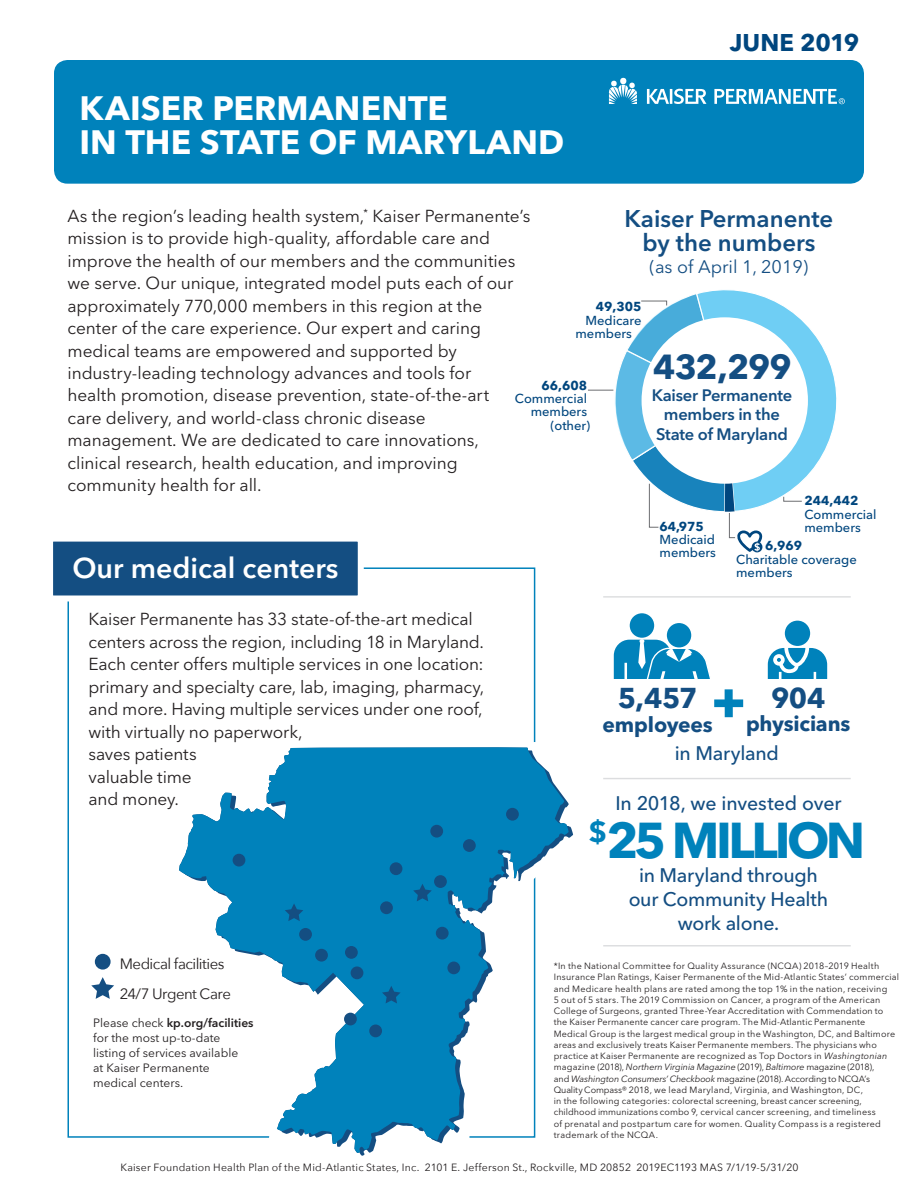
<style>
.page{position:relative;width:918px;height:1188px;background:#fff}
.page>*{position:absolute;margin:0;border:0;box-sizing:border-box;transform-origin:0 0}
.t1{font:700 49.95px "Avenir Next LT Pro";letter-spacing:-.075em;color:#0082bb}
.t2{font:700 34.5px "Avenir Next LT Pro";letter-spacing:-.035em;color:#144e82}
.t3{font:700 33.75px/34.5px "Avenir Next";color:#fff}
.t4{font:600 28.5px "Avenir Next LT Pro";color:#fff}
.t5{font:700 28.5px "Avenir Next LT Pro";letter-spacing:-.015em;color:#144e82}
.t6{font:600 24px/24px "Avenir Next LT Pro";color:#144e82;text-align:center}
.t7{font:700 24px "Avenir Next LT Pro";color:#00467e}
.t8{font:700 21px "Avenir Next LT Pro";letter-spacing:-.01em;color:#144e82}
.t9{font:500 19.5px/24px "Avenir Next LT Pro";letter-spacing:-.015em;color:#144e82;text-align:center}
.t10{font:18px "Avenir Next LT Pro";color:#144e82}
.t11{font:17.25px/22.5px "Avenir Next LT Pro";letter-spacing:-.005em;color:#231f20}
.t12{font:600 16.5px/19.5px "Avenir Next LT Pro";letter-spacing:-.015em;color:#144e82;text-align:center}
.t13{font:15px "Avenir Next";letter-spacing:-.035em;color:#231f20}
.t14{font:500 12.9px/13.2px "Avenir Next LT Pro";color:#00467e}
.t15{font:700 12.9px "Avenir Next LT Pro";color:#00467e}
.t16{font:12px/15px "Avenir Next LT Pro";color:#231f20}
.t17{font:10.5px "Avenir Next";letter-spacing:.02em;color:#231f20}
.t18{font:9.75px "Avenir Next LT Pro";color:#231f20}
.t19{font:9px/11.2px "Avenir Next LT Pro";letter-spacing:.02em;color:#231f20}
.s1{font-weight:800;font-size:51px;color:#0082bb}
.s2{font-style:italic}
.s3{font-weight:600}
</style>
<div class="page">
<svg style="left:762px;top:296px;width:75px;height:209px"></svg>
<svg style="left:783px;top:496px;width:19px;height:6px"></svg>
<div style="left:642px;top:317px;width:166px;height:167px;background:#fff;border-radius:50%"></div>
<svg style="left:588px;top:290px;width:174px;height:262px"></svg>
<div style="left:54px;top:60px;width:810px;height:124px;background:#0082bb;border-radius:14px"></div>
<hr style="left:603px;top:945px;width:248px;height:1px;background:#dcdddf">
<hr style="left:603px;top:778px;width:248px;height:1px;background:#dcdddf">
<hr style="left:603px;top:596px;width:248px;height:2px;background:#dcdddf">
<svg style="left:768px;top:648px;width:59px;height:31px"></svg>
<div style="left:785px;top:621px;width:25px;height:25px;background:#0082bb;border-radius:50%"></div>
<div style="left:630px;top:613px;width:24px;height:25px;background:#0082bb;border-radius:50%"></div>
<div style="left:667px;top:623px;width:24px;height:24px;background:#0082bb;border-radius:50%"></div>
<svg style="left:614px;top:639px;width:96px;height:40px"></svg>
<svg style="left:609px;top:78px;width:28px;height:26px"></svg>
<svg style="left:647px;top:89px;width:59px;height:15px"></svg>
<svg style="left:714px;top:89px;width:131px;height:15px"></svg>
<svg style="left:53px;top:541px;width:314px;height:63px;background:#3b6b96"></svg>
<svg style="left:179px;top:747px;width:390px;height:406px;fill:#0082bb"></svg>
<svg style="left:285px;top:903px;width:18px;height:18px"></svg>
<svg style="left:413px;top:884px;width:19px;height:17px"></svg>
<div style="left:447px;top:962px;width:13px;height:12px;background:#144e82;border-radius:50%"></div>
<div style="left:369px;top:1025px;width:13px;height:12px;background:#144e82;border-radius:50%"></div>
<div style="left:434px;top:875px;width:13px;height:13px;background:#144e82;border-radius:50%"></div>
<div style="left:380px;top:901px;width:13px;height:13px;background:#144e82;border-radius:50%"></div>
<div style="left:233px;top:854px;width:12px;height:13px;background:#144e82;border-radius:50%"></div>
<div style="left:299px;top:928px;width:13px;height:13px;background:#144e82;border-radius:50%"></div>
<div style="left:315px;top:949px;width:13px;height:13px;background:#144e82;border-radius:50%"></div>
<div style="left:344px;top:1013px;width:13px;height:12px;background:#144e82;border-radius:50%"></div>
<div style="left:351px;top:966px;width:12px;height:13px;background:#144e82;border-radius:50%"></div>
<div style="left:345px;top:946px;width:13px;height:13px;background:#144e82;border-radius:50%"></div>
<div style="left:430px;top:825px;width:13px;height:13px;background:#144e82;border-radius:50%"></div>
<div style="left:463px;top:839px;width:13px;height:13px;background:#144e82;border-radius:50%"></div>
<div style="left:390px;top:862px;width:12px;height:13px;background:#144e82;border-radius:50%"></div>
<svg style="left:382px;top:986px;width:19px;height:17px"></svg>
<div style="left:506px;top:808px;width:13px;height:13px;background:#144e82;border-radius:50%"></div>
<div style="left:436px;top:927px;width:13px;height:13px;background:#144e82;border-radius:50%"></div>
<svg style="left:179px;top:959px;width:141px;height:147px"></svg>
<div style="left:95px;top:954px;width:16px;height:16px;background:#144e82;border-radius:50%"></div>
<svg style="left:91px;top:977px;width:23px;height:22px"></svg>
<h3 class="t3" style="left:80px;top:90px;width:486px">KAISER PERMANENTE<br>IN THE STATE OF MARYLAND</h3>
<h3 class="t7" style="left:730px;top:28px;width:131px">JUNE 2019</h3>
<p class="t11" style="left:67px;top:204px;width:465px">As the region’s leading health system,<sup>*</sup> Kaiser Permanente’s mission is to provide high-quality, affordable care and improve the health of our members and the communities we serve. Our unique, integrated model puts each of our approximately 770,000 members in this region at the center of the care experience. Our expert and caring medical teams are empowered and supported by industry-leading technology advances and tools for<br>health promotion, disease prevention, state-of-the-art<br>care delivery, and world-class chronic disease management. We are dedicated to care innovations, clinical research, health education, and improving community health for all.</p>
<h3 class="t6" style="left:625px;top:206px;width:210px">Kaiser Permanente by the numbers</h3>
<h3 class="t10" style="left:650px;top:256px;width:160px">(as of April 1, 2019)</h3>
<h3 class="t15" style="left:596px;top:299px;width:47px">49,305</h3>
<h3 class="t14" style="left:575px;top:313px;width:68px;text-indent:10px">Medicare members</h3>
<h2 class="t2" style="left:653px;top:345px;width:140px">432,299</h2>
<h3 class="t12" style="left:652px;top:385px;width:142px">Kaiser Permanente members in the<br>State of Maryland</h3>
<h3 class="t15" style="left:541px;top:378px;width:47px">66,608</h3>
<h3 class="t14" style="left:515px;top:392px;width:77px;text-align:right">Commercial members (other)</h3>
<h3 class="t15" style="left:804px;top:493px;width:55px">244,442</h3>
<h3 class="t14" style="left:804px;top:508px;width:74px">Commercial members</h3>
<h3 class="t15" style="left:660px;top:519px;width:46px">64,975</h3>
<h3 class="t14" style="left:660px;top:533px;width:58px">Medicaid members</h3>
<h3 class="t15" style="left:765px;top:538px;width:38px">6,969</h3>
<h3 class="t14" style="left:736px;top:552px;width:122px">Charitable coverage members</h3>
<h3 class="t4" style="left:72px;top:551px;width:267px">Our medical centers</h3>
<p class="t11" style="left:89px;top:608px;width:397px">Kaiser Permanente has 33 state‑of‑the‑art medical centers across the region, including 18 in Maryland.<br>Each center offers multiple services in one location: primary and specialty care, lab, imaging, pharmacy, and more. Having multiple services under one roof, with virtually no paperwork,<br>saves patients<br>valuable time<br>and money.</p>
<h3 class="t5" style="left:712px;top:681px;width:115px"><span class="s1">+</span> 904</h3>
<h3 class="t8" style="left:746px;top:710px;width:106px">physicians</h3>
<h3 class="t5" style="left:618px;top:681px;width:81px">5,457</h3>
<h3 class="t8" style="left:603px;top:712px;width:112px">employees</h3>
<h3 class="t9" style="left:675px;top:741px;width:106px">in Maryland</h3>
<h3 class="t9" style="left:615px;top:792px;width:228px">In 2018, we invested over</h3>
<h1 class="t1" style="left:589px;top:810px;width:278px"><sup>$</sup>25 MILLION</h1>
<h3 class="t9" style="left:629px;top:863px;width:201px">in Maryland through our Community Health work alone.</h3>
<h3 class="t13" style="left:120px;top:951px;width:106px">Medical facilities</h3>
<p class="t19" style="left:554px;top:960px;width:347px">*In the National Committee for Quality Assurance (NCQA) 2018–2019 Health Insurance Plan Ratings, Kaiser Permanente of the Mid-Atlantic States’ commercial and Medicare health plans are rated among the top 1% in the nation, receiving<br>5 out of 5 stars. The 2019 Commission on Cancer, a program of the American College of Surgeons, granted Three-Year Accreditation with Commendation to the Kaiser Permanente cancer care program. The Mid-Atlantic Permanente Medical Group is the largest medical group in the Washington, DC, and Baltimore areas and exclusively treats Kaiser Permanente members. The physicians who practice at Kaiser Permanente are recognized as Top Doctors in <span class="s2">Washingtonian </span>magazine (2018), <span class="s2">Northern Virginia Magazine</span> (2019), <span class="s2">Baltimore</span> magazine (2018),<br>and <span class="s2">Washington Consumers’ Checkbook</span> magazine (2018). According to NCQA’s Quality Compass® 2018, we lead Maryland, Virginia, and Washington, DC,<br>in the following categories: colorectal screening, breast cancer screening, childhood immunizations combo 9, cervical cancer screening, and timeliness<br>of prenatal and postpartum care for women. Quality Compass is a registered trademark of the NCQA.</p>
<h3 class="t13" style="left:120px;top:981px;width:113px">24/7 Urgent Care</h3>
<h3 class="t16" style="left:93px;top:1015px;width:162px">Please check <span class="s3">kp.org/facilities </span>for the most up-to-date listing of services available<br>at Kaiser Permanente medical centers.</h3>
<p class="t18" style="left:178px;top:1043px;width:105px">for the most up-to-date</p>
<p class="t17" style="left:120px;top:1158px;width:680px">Kaiser Foundation Health Plan of the Mid-Atlantic States, Inc. 2101 E. Jefferson St., Rockville, MD 20852 2019EC1193 MAS 7/1/19-5/31/20</p>
</div>
